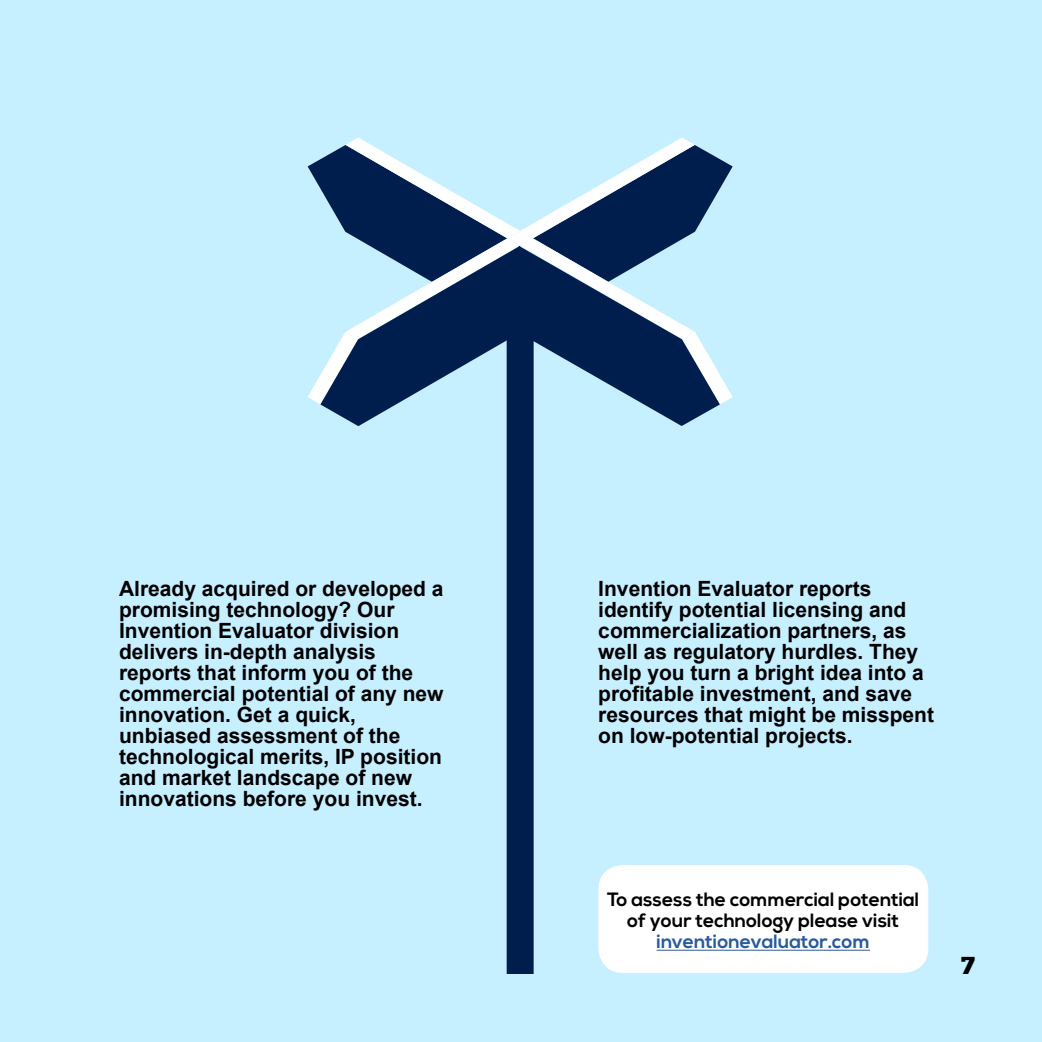
<style>
.page{position:relative;width:1042px;height:1042px;background:#c6efff}
.page>*{position:absolute;margin:0;border:0;box-sizing:border-box;transform-origin:0 0}
.t1{font:24.5px "Chunk Five";color:#000}
.t2{font:700 21px/21px "Arial";color:#000}
.t3{font:700 19.25px/21px "Nexa";color:#000;text-align:center}
.t4{font:700 19.25px "Nexa";color:#275b9b}
</style>
<div class="page">
<svg style="left:308px;top:137px;width:425px;height:837px"></svg>
<div style="left:598px;top:865px;width:330px;height:108px;background:#fff;border-radius:25px"></div>
<hr style="left:656px;top:949px;width:214px;height:1px;background:#275b9b">
<p class="t2" style="left:119px;top:578px;width:326px">Already acquired or developed a promising technology? Our<br>Invention Evaluator division delivers in-depth analysis reports that inform you of the commercial potential of any new innovation. Get a quick, unbiased assessment of the technological merits, IP position and market landscape of new innovations before you invest.</p>
<p class="t2" style="left:598px;top:578px;width:337px">Invention Evaluator reports identify potential licensing and commercialization partners, as well as regulatory hurdles. They help you turn a bright idea into a profitable investment, and save resources that might be misspent on low-potential projects.</p>
<p class="t3" style="left:607px;top:890px;width:314px">To assess the commercial potential of your technology please visit</p>
<p class="t4" style="left:656px;top:930px;width:215px">inventionevaluator.com</p>
<p class="t1" style="left:961px;top:951px;width:15px">7</p>
</div>
